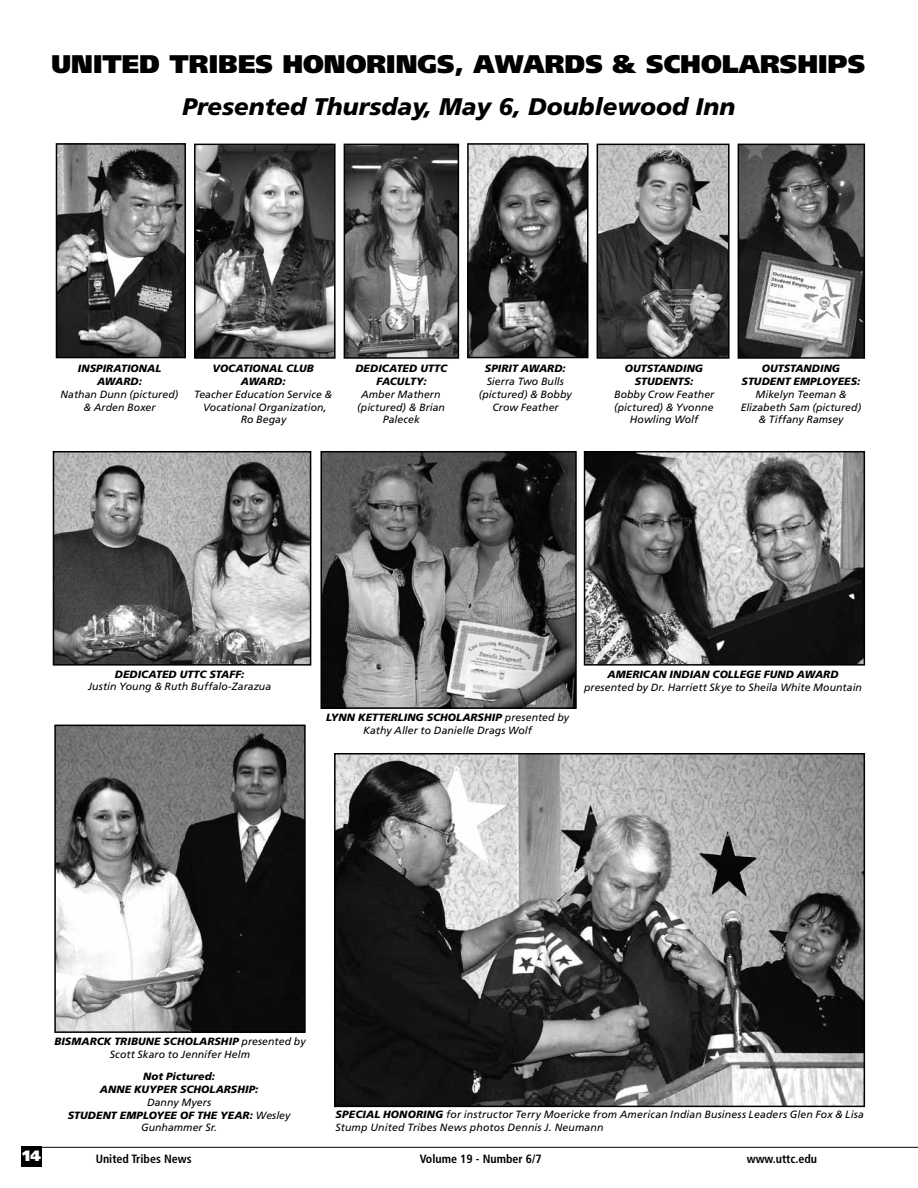
<style>
.page{position:relative;width:918px;height:1188px;background:#fff}
.page>*{position:absolute;margin:0;border:0;box-sizing:border-box;transform-origin:0 0}
.Headline{font:900 25.5px "Frutiger";color:#000}
.Sub-Headline{font:italic 900 24px "Frutiger";color:#000}
.t1{font:900 15px "Frutiger";color:#fff}
.t2{font:700 condensed 12px "Frutiger";color:#000}
.Captions{font:italic 10.5px/12.8px "Frutiger";letter-spacing:.01em;color:#000;text-align:center}
.Captions-2{font:italic 900 10.5px/12.8px "Frutiger";letter-spacing:.005em;color:#000;text-align:center}
.s1{font-weight:900}
.s2{font-weight:400}
</style>
<div class="page">
<div style="left:21px;top:1146px;width:21px;height:21px;background:#000"></div>
<hr style="left:22px;top:1147px;width:896px;height:1px;background:#000">
<img style="left:57px;top:728px;width:246px;height:302px">
<div style="left:54px;top:725px;width:252px;height:308px;border:2px solid #000"></div>
<img style="left:56px;top:454px;width:252px;height:209px">
<div style="left:53px;top:451px;width:258px;height:215px;border:2px solid #000"></div>
<img style="left:587px;top:454px;width:275px;height:209px">
<div style="left:584px;top:451px;width:281px;height:215px;border:2px solid #000"></div>
<img style="left:324px;top:454px;width:250px;height:252px">
<div style="left:321px;top:451px;width:256px;height:258px;border:2px solid #000"></div>
<img style="left:741px;top:147px;width:121px;height:209px">
<div style="left:738px;top:144px;width:127px;height:215px;border:2px solid #000"></div>
<img style="left:600px;top:147px;width:127px;height:209px">
<div style="left:597px;top:144px;width:133px;height:215px;border:2px solid #000"></div>
<img style="left:470px;top:146px;width:116px;height:209px">
<div style="left:467px;top:143px;width:122px;height:215px;border:2px solid #000"></div>
<img style="left:347px;top:147px;width:109px;height:209px">
<div style="left:344px;top:144px;width:115px;height:215px;border:2px solid #000"></div>
<img style="left:59px;top:146px;width:124px;height:209px">
<div style="left:56px;top:143px;width:130px;height:215px;border:2px solid #000"></div>
<img style="left:197px;top:147px;width:136px;height:209px">
<div style="left:194px;top:144px;width:142px;height:215px;border:2px solid #000"></div>
<img style="left:337px;top:756px;width:525px;height:348px">
<div style="left:334px;top:753px;width:531px;height:354px;border:2px solid #000"></div>
<p class="Headline" style="left:51px;top:49px;width:816px">UNITED TRIBES HONORINGS, AWARDS &amp; SCHOLARSHIPS</p>
<p class="Sub-Headline" style="left:183px;top:92px;width:554px">Presented Thursday, May 6, Doublewood Inn</p>
<p class="Captions-2" style="left:78px;top:362px;width:85px">INSPIRATIONAL<br>AWARD:</p>
<p class="Captions" style="left:61px;top:388px;width:119px">Nathan Dunn (pictured) &amp; Arden Boxer</p>
<p class="Captions-2" style="left:213px;top:362px;width:103px">VOCATIONAL CLUB<br>AWARD:</p>
<p class="Captions" style="left:194px;top:388px;width:140px">Teacher Education Service &amp;<br>Vocational Organization,</p>
<p class="Captions" style="left:241px;top:413px;width:47px">Ro Begay</p>
<p class="Captions-2" style="left:355px;top:362px;width:93px">DEDICATED UTTC<br>FACULTY:</p>
<p class="Captions" style="left:357px;top:388px;width:89px">Amber Mathern (pictured) &amp; Brian<br>Palecek</p>
<p class="Captions-2" style="left:485px;top:362px;width:82px">SPIRIT AWARD:</p>
<p class="Captions" style="left:479px;top:375px;width:95px">Sierra Two Bulls (pictured) &amp; Bobby<br>Crow Feather</p>
<p class="Captions-2" style="left:625px;top:362px;width:80px">OUTSTANDING<br>STUDENTS:</p>
<p class="Captions" style="left:614px;top:388px;width:102px">Bobby Crow Feather (pictured) &amp; Yvonne<br>Howling Wolf</p>
<p class="Captions" style="left:741px;top:362px;width:122px"><span class="s1">OUTSTANDING<br>STUDENT EMPLOYEES:<br></span>Mikelyn Teeman &amp;<br>Elizabeth Sam (pictured) &amp; Tiffany Ramsey</p>
<p class="Captions-2" style="left:115px;top:667px;width:131px">DEDICATED UTTC STAFF:</p>
<p class="Captions" style="left:88px;top:680px;width:185px">Justin Young &amp; Ruth Buffalo-Zarazua</p>
<p class="Captions" style="left:326px;top:711px;width:244px"><span class="s1">LYNN KETTERLING SCHOLARSHIP</span> presented by<br>Kathy Aller to Danielle Drags Wolf</p>
<p class="Captions" style="left:584px;top:668px;width:280px"><span class="s1">AMERICAN INDIAN COLLEGE FUND AWARD </span>presented by Dr. Harriett Skye to Sheila White Mountain</p>
<p class="Captions" style="left:54px;top:1035px;width:253px"><span class="s1">BISMARCK TRIBUNE SCHOLARSHIP</span> presented by<br>Scott Skaro to Jennifer Helm</p>
<p class="Captions-2" style="left:143px;top:1070px;width:73px">Not Pictured:</p>
<p class="Captions-2" style="left:100px;top:1083px;width:160px">ANNE KUYPER SCHOLARSHIP:</p>
<p class="Captions" style="left:147px;top:1096px;width:66px">Danny Myers</p>
<p class="Captions-2" style="left:68px;top:1108px;width:224px">STUDENT EMPLOYEE OF THE YEAR: <span class="s2">Wesley<br>Gunhammer Sr.</span></p>
<p class="Captions" style="left:336px;top:1108px;width:530px;text-align:left"><span class="s1">SPECIAL HONORING</span> for instructor Terry Moericke from American Indian Business Leaders Glen Fox &amp; Lisa<br>Stump United Tribes News photos Dennis J. Neumann</p>
<h3 class="t1" style="left:23px;top:1147px;width:20px">14</h3>
<p class="t2" style="left:96px;top:1151px;width:97px">United Tribes News</p>
<p class="t2" style="left:420px;top:1151px;width:123px">Volume 19 - Number 6/7</p>
<p class="t2" style="left:747px;top:1151px;width:72px">www.uttc.edu</p>
</div>
